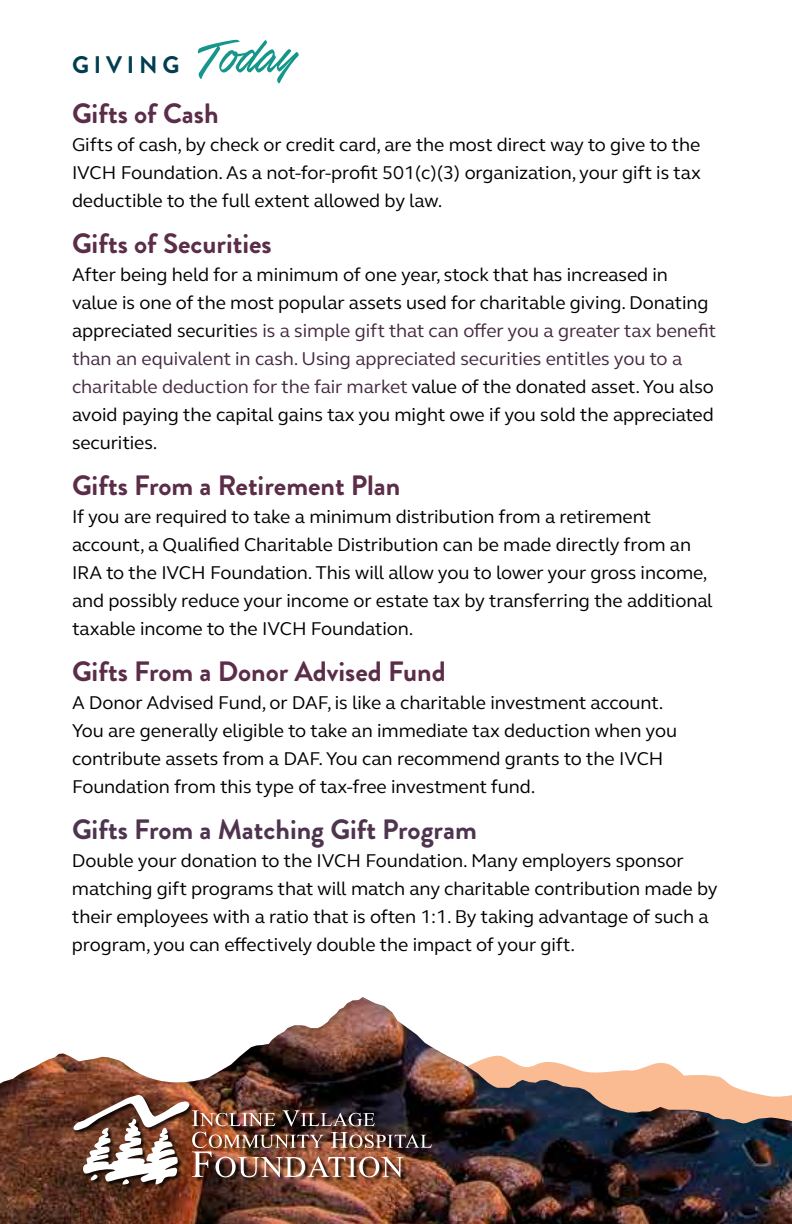
<style>
.page{position:relative;width:792px;height:1224px;background:#fff}
.page>*{position:absolute;margin:0;border:0;box-sizing:border-box;transform-origin:0 0}
.t1{font:54px "Stackyard";color:#14978a}
.t2{font:700 28px "Brandon Grotesque";color:#5b2d48}
.t3{font:700 28px "Brandon Grotesque";color:#4e344f}
.t4{font:700 24px "Brandon Grotesque";letter-spacing:.2em;color:#003e51}
.t5{font:19px/28px "FS Elliot Pro";letter-spacing:-.005em;color:#000}
.s1{color:#462a41}
</style>
<div class="page">
<img style="left:0;top:997px;width:792px;height:227px">
<div style="left:74px;top:1095px;width:363px;height:95px;background:#000;opacity:.8"></div>
<img style="left:72px;top:1095px;width:360px;height:90px">
<p class="t4" style="left:72px;top:47px;width:109px">GIVING</p>
<h1 class="t1" style="left:197px;top:30px;width:103px">Today</h1>
<h2 class="t2" style="left:72px;top:94px;width:148px">Gifts of Cash</h2>
<p class="t5" style="left:72px;top:130px;width:631px;text-align:justify">Gifts of cash, by check or credit card, are the most direct way to give to the IVCH Foundation. As a not-for-profit 501(c)(3) organization, your gift is tax deductible to the full extent allowed by law.</p>
<h2 class="t2" style="left:72px;top:224px;width:201px">Gifts of Securities</h2>
<p class="t5" style="left:72px;top:260px;width:646px">After being held for a minimum of one year, stock that has increased in value is one of the most popular assets used for charitable giving. Donating appreciated securitie<span class="s1">s is a simple gift that can offer you a greater tax benefit than an equivalent in cash. Using appreciated securities entitles you to a charitable deduction for the fair market</span> value of the donated asset. You also avoid paying the capital gains tax you might owe if you sold the appreciated securities.</p>
<h2 class="t2" style="left:72px;top:466px;width:330px">Gifts From a Retirement Plan</h2>
<p class="t5" style="left:72px;top:502px;width:642px">If you are required to take a minimum distribution from a retirement account, a Qualified Charitable Distribution can be made directly from an IRA to the IVCH Foundation. This will allow you to lower your gross income, and possibly reduce your income or estate tax by transferring the additional taxable income to the IVCH Foundation.</p>
<h2 class="t2" style="left:72px;top:652px;width:375px">Gifts From a Donor Advised Fund</h2>
<p class="t5" style="left:72px;top:688px;width:607px">A Donor Advised Fund, or DAF, is like a charitable investment account.<br>You are generally eligible to take an immediate tax deduction when you contribute assets from a DAF. You can recommend grants to the IVCH Foundation from this type of tax-free investment fund.</p>
<h2 class="t3" style="left:72px;top:810px;width:406px">Gifts From a Matching Gift Program</h2>
<p class="t5" style="left:72px;top:846px;width:647px">Double your donation to the IVCH Foundation. Many employers sponsor matching gift programs that will match any charitable contribution made by their employees with a ratio that is often 1:1. By taking advantage of such a program, you can effectively double the impact of your gift.</p>
</div>
